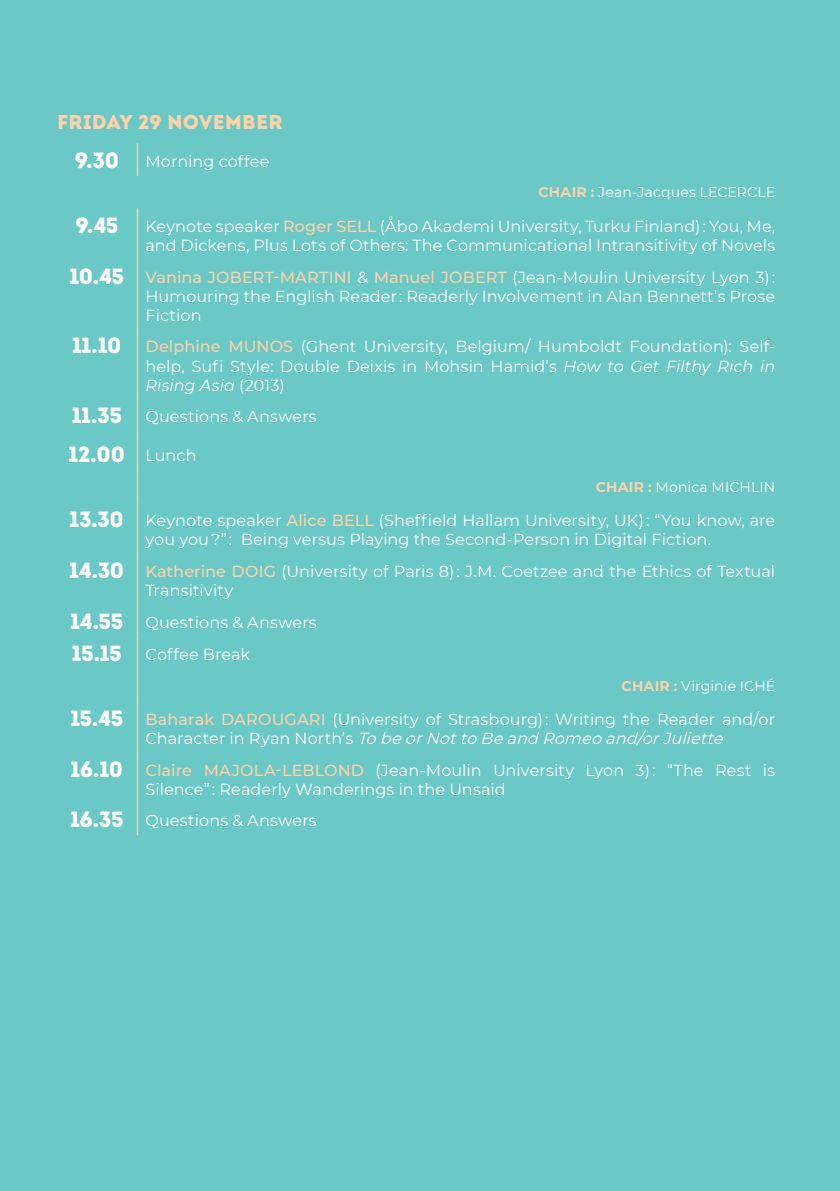
<style>
.page{position:relative;width:840px;height:1191px;background:#fff}
.page>*{position:absolute;margin:0;border:0;box-sizing:border-box;transform-origin:0 0}
.t1{font:22px "Intro";color:#fff}
.t2{font:20px "Intro";letter-spacing:.005em;color:#fcd2a9}
.t3{font:16px/19.2px "Montserrat";letter-spacing:.005em;color:#fff}
.t4{font:14px "Montserrat";letter-spacing:.01em;color:#fff}
.s1{font-family:"Intro";font-size:22px}
.s2{font-weight:700;color:#fcd2a9}
.s3{font-weight:500;color:#fcd2a9}
.s4{font-style:italic}
.s5{font-family:"Montserrat";font-size:16px}
</style>
<div class="page">
<div style="left:0;top:0;width:839px;height:1191px;background:#6ac8c7"></div>
<hr style="left:137px;top:143px;width:1px;height:33px;background:#fcd2a9">
<hr style="left:137px;top:208px;width:1px;height:51px;background:#fcd2a9">
<hr style="left:137px;top:259px;width:1px;height:70px;background:#fcd2a9">
<hr style="left:137px;top:329px;width:1px;height:70px;background:#fcd2a9">
<hr style="left:137px;top:399px;width:1px;height:38px;background:#fcd2a9">
<hr style="left:137px;top:437px;width:1px;height:33px;background:#fcd2a9">
<hr style="left:137px;top:470px;width:1px;height:32px;background:#fcd2a9">
<hr style="left:137px;top:502px;width:1px;height:51px;background:#fcd2a9">
<hr style="left:137px;top:553px;width:1px;height:51px;background:#fcd2a9">
<hr style="left:137px;top:604px;width:1px;height:32px;background:#fcd2a9">
<hr style="left:137px;top:636px;width:1px;height:33px;background:#fcd2a9">
<hr style="left:137px;top:669px;width:1px;height:32px;background:#fcd2a9">
<hr style="left:137px;top:701px;width:1px;height:51px;background:#fcd2a9">
<hr style="left:137px;top:752px;width:1px;height:51px;background:#fcd2a9">
<hr style="left:137px;top:803px;width:1px;height:32px;background:#fcd2a9">
<p class="t2" style="left:57px;top:110px;width:227px">FRIDAY 29 NOVEMBER</p>
<p class="t3" style="left:75px;top:151px;width:196px"><span class="s1">9.30</span> Morning coffee</p>
<p class="t4" style="left:538px;top:183px;width:238px"><span class="s2">CHAIR :</span> Jean-Jacques LECERCLE</p>
<p class="t3" style="left:75px;top:216px;width:700px;text-align:right"><span class="s1">9.45</span> Keynote speaker <span class="s3">Roger SELL</span> (Åbo Akademi University, Turku Finland) : You, Me, and Dickens, Plus Lots of Others: The Communicational Intransitivity of Novels</p>
<p class="t3" style="left:145px;top:267px;width:631px;text-align:justify;text-indent:-75px"><span class="s1">10.45</span> <span class="s3">Vanina JOBERT-MARTINI</span> &amp; <span class="s3">Manuel JOBERT</span> (Jean-Moulin University Lyon 3) :<br>Humouring the English Reader : Readerly Involvement in Alan Bennett’s Prose Fiction</p>
<p class="t3" style="left:145px;top:336px;width:631px;text-align:justify;text-indent:-73px"><span class="s1">11.10</span> <span class="s3">Delphine MUNOS</span> (Ghent University, Belgium/ Humboldt Foundation): Self&shy;help, Sufi Style: Double Deixis in Mohsin Hamid’s <span class="s4">How to Get Filthy Rich in Rising Asia</span> (2013)</p>
<p class="t3" style="left:72px;top:406px;width:246px"><span class="s1">11.35</span> Questions &amp; Answers</p>
<h1 class="t1" style="left:69px;top:441px;width:129px">12.00 <span class="s5">Lunch</span></h1>
<p class="t4" style="left:595px;top:477px;width:181px"><span class="s2">CHAIR :</span> Monica MICHLIN</p>
<p class="t3" style="left:145px;top:510px;width:631px;text-indent:-75px"><span class="s1">13.30</span> Keynote speaker <span class="s3">Alice BELL</span> (Sheffield Hallam University, UK) : “You know, are you you ?” : Being versus Playing the Second-Person in Digital Fiction.</p>
<p class="t3" style="left:145px;top:561px;width:631px;text-indent:-76px"><span class="s1">14.30</span> <span class="s3">Katherine DOIG</span> (University of Paris 8) : J.M. Coetzee and the Ethics of Textual<br>Transitivity</p>
<p class="t3" style="left:70px;top:605px;width:247px;line-height:32.4px"><span class="s1">14.55</span> Questions &amp; Answers<br><span class="s1">15.15</span> Coffee Break</p>
<p class="t4" style="left:621px;top:676px;width:155px"><span class="s2">CHAIR :</span> Virginie ICHÉ</p>
<p class="t3" style="left:145px;top:709px;width:631px;text-indent:-75px"><span class="s1">15.45</span> <span class="s3">Baharak DAROUGARI</span> (University of Strasbourg) : Writing the Reader and/or<br>C h a r a c t e r i n R y a n N o r t h ’ s <span class="s4">TobeorNottoBeand Romeoand/orJuliette</span></p>
<p class="t3" style="left:145px;top:760px;width:631px;text-indent:-75px"><span class="s1">16.10</span> <span class="s3">Claire MAJOLA-LEBLOND</span> (Jean-Moulin University Lyon 3) : “The Rest is<br>Silence” : Readerly Wanderings in the Unsaid</p>
<p class="t3" style="left:70px;top:810px;width:248px"><span class="s1">16.35</span> Questions &amp; Answers</p>
</div>
